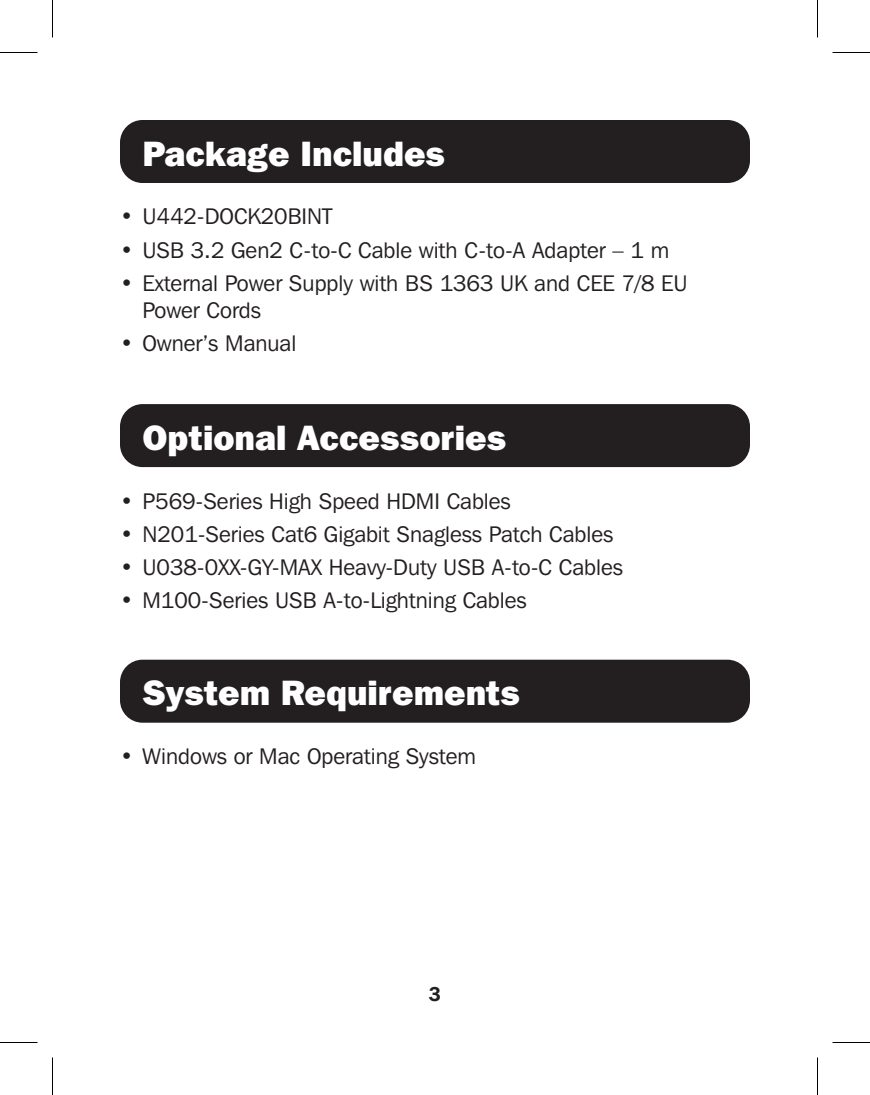
<style>
.page{position:relative;width:870px;height:1095px;background:#fff}
.page>*{position:absolute;margin:0;border:0;box-sizing:border-box;transform-origin:0 0}
.t1{font:800 35px "Franklin Gothic IT Cby BT";color:#fff}
.t2{font:22.5px/27px "Franklin Gothic IT Cby BT";color:#231f20}
.t3{font:600 20px "Franklin Gothic IT Cby BT";color:#231f20}
</style>
<div class="page">
<div style="left:120px;top:120px;width:630px;height:63px;background:#231f20;border-radius:22px"></div>
<div style="left:120px;top:404px;width:630px;height:63px;background:#231f20;border-radius:22px"></div>
<div style="left:120px;top:660px;width:630px;height:63px;background:#231f20;border-radius:22px"></div>
<hr style="left:0;top:52px;width:38px;height:1px;background:#000">
<hr style="left:832px;top:52px;width:38px;height:1px;background:#000">
<hr style="left:0;top:1042px;width:38px;height:1px;background:#000">
<hr style="left:832px;top:1042px;width:38px;height:1px;background:#000">
<hr style="left:52px;top:0;width:1px;height:38px;background:#000">
<hr style="left:52px;top:1058px;width:1px;height:37px;background:#000">
<hr style="left:817px;top:0;width:1px;height:38px;background:#000">
<hr style="left:817px;top:1058px;width:1px;height:37px;background:#000">
<p class="t1" style="left:142px;top:131px;width:304px">Package Includes</p>
<p class="t2" style="left:120px;top:203px;width:214px">• U442-DOCK20BINT</p>
<p class="t2" style="left:120px;top:236px;width:551px">• USB 3.2 Gen2 C-to-C Cable with C-to-A Adapter – 1 m</p>
<p class="t2" style="left:142px;top:269px;width:547px;text-indent:-22px">• External Power Supply with BS 1363 UK and CEE 7/8 EU<br>Power Cords</p>
<p class="t2" style="left:120px;top:330px;width:178px">• Owner’s Manual</p>
<p class="t1" style="left:142px;top:415px;width:365px">Optional Accessories</p>
<p class="t2" style="left:120px;top:487px;width:392px">• P569-Series High Speed HDMI Cables</p>
<p class="t2" style="left:120px;top:520px;width:495px">• N201-Series Cat6 Gigabit Snagless Patch Cables</p>
<p class="t2" style="left:120px;top:554px;width:505px">• U038-0XX-GY-MAX Heavy-Duty USB A-to-C Cables</p>
<p class="t2" style="left:120px;top:587px;width:408px">• M100-Series USB A-to-Lightning Cables</p>
<p class="t1" style="left:142px;top:671px;width:379px">System Requirements</p>
<p class="t2" style="left:120px;top:743px;width:358px">• Windows or Mac Operating System</p>
<p class="t3" style="left:429px;top:981px;width:14px">3</p>
</div>
